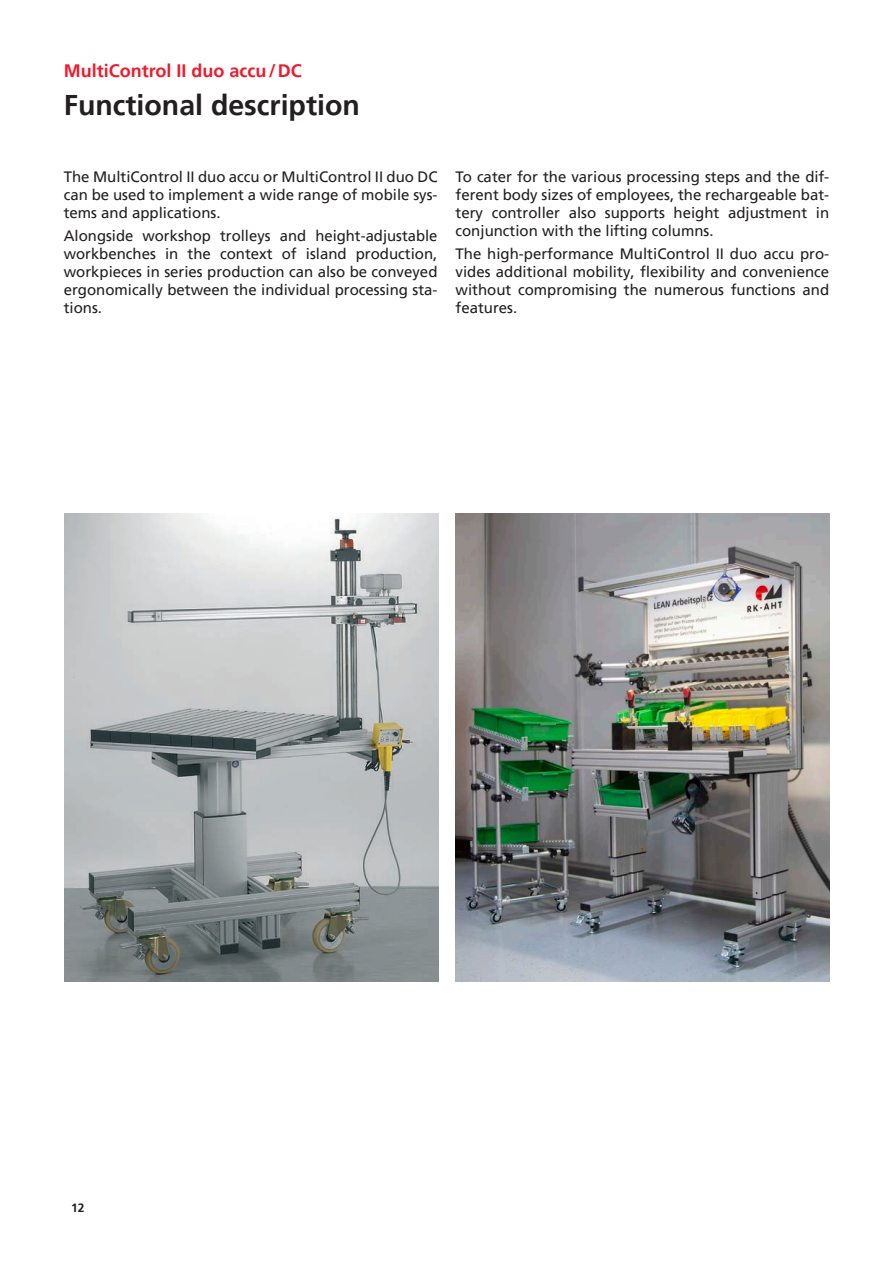
<style>
.page{position:relative;width:893px;height:1263px;background:#fff}
.page>*{position:absolute;margin:0;border:0;box-sizing:border-box;transform-origin:0 0}
.t1{font:700 28.5px "Frutiger LT Pro";color:#231f20}
.t2{font:700 18px "Frutiger LT Pro";color:#ee1b2d}
.t3{font:15px/18px "Frutiger LT Pro";color:#231f20;text-align:justify}
.t4{font:700 12px "Frutiger LT Pro";color:#231f20}
</style>
<div class="page">
<img style="left:64px;top:513px;width:375px;height:468px">
<img style="left:455px;top:513px;width:374px;height:468px">
<p class="t2" style="left:64px;top:60px;width:240px">MultiControl II duo accu/DC</p>
<h1 class="t1" style="left:64px;top:88px;width:298px">Functional description</h1>
<p class="t3" style="left:64px;top:168px;width:375px">The MultiControl II duo accu or MultiControl II duo DC can be used to implement a wide range of mobile sys&shy;tems and applications.</p>
<p class="t3" style="left:64px;top:227px;width:375px">Alongside workshop trolleys and height-adjustable workbenches in the context of island production, workpieces in series production can also be conveyed ergonomically between the individual processing sta&shy;tions.</p>
<p class="t3" style="left:455px;top:168px;width:375px">To cater for the various processing steps and the dif&shy;ferent body sizes of employees, the rechargeable bat&shy;tery controller also supports height adjustment in conjunction with the lifting columns.</p>
<p class="t3" style="left:455px;top:245px;width:375px">The high-performance MultiControl II duo accu pro&shy;vides additional mobility, flexibility and convenience without compromising the numerous functions and features.</p>
<p class="t4" style="left:71px;top:1201px;width:15px">12</p>
</div>
